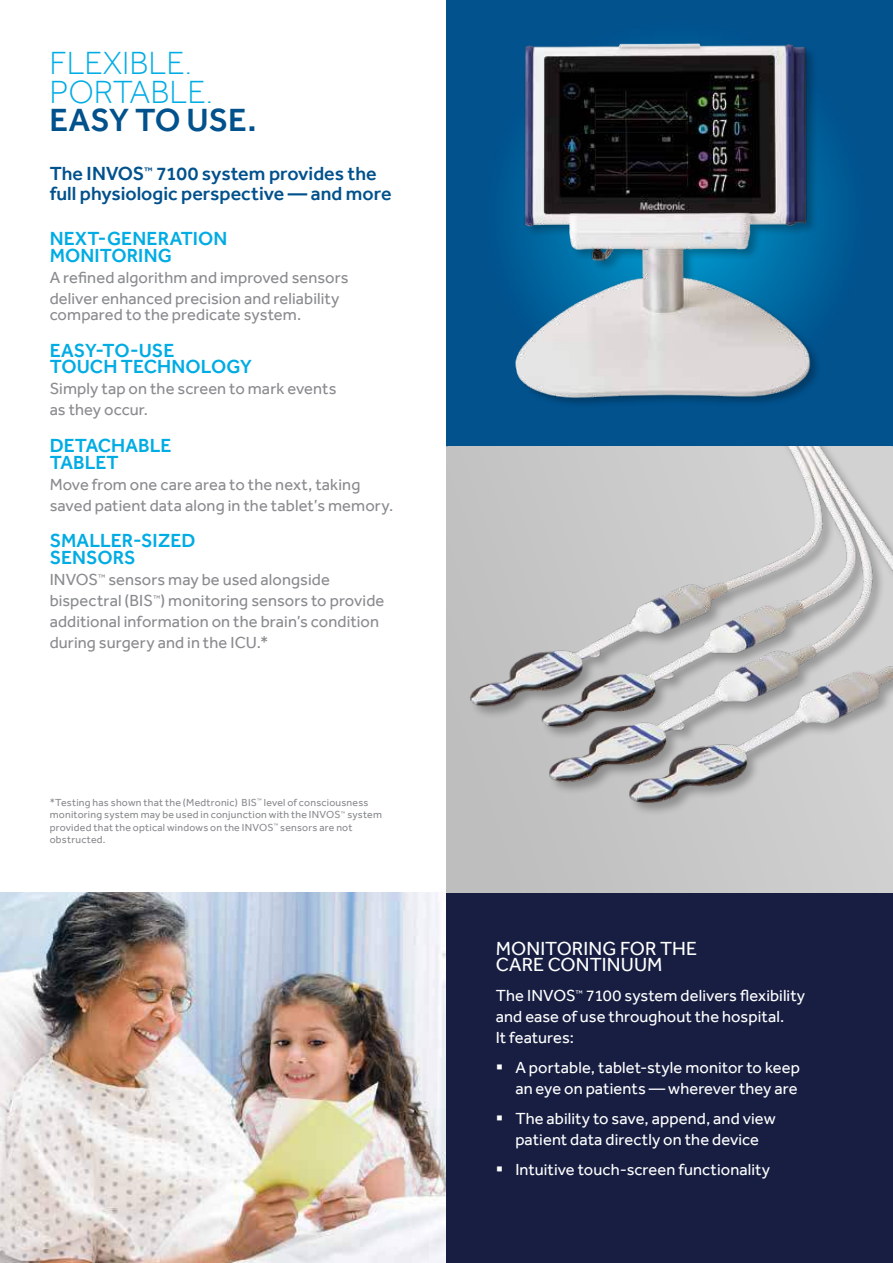
<style>
.page{position:relative;width:893px;height:1263px;background:#fff}
.page>*{position:absolute;margin:0;border:0;box-sizing:border-box;transform-origin:0 0}
.t1{font:300 33px/28.5px "Effra";color:#00ace4}
.t2{font:500 33px "Effra";letter-spacing:-.005em;color:#01518d}
.t3{font:500 19.5px/16.5px "Effra";color:#00ace4}
.t4{font:500 19.5px/19.5px "Effra";color:#01518d}
.t5{font:19.5px/16.5px "Effra";letter-spacing:.005em;color:#fff}
.t6{font:16.5px/21px "Effra";letter-spacing:.005em;color:#898b8e}
.t7{font:16.5px/21px "Effra";letter-spacing:.005em;color:#fff}
.t8{font:10.5px/12.6px "Effra";letter-spacing:.025em;color:#898b8e}
</style>
<div class="page">
<img style="left:1px;top:892px;width:445px;height:371px">
<img style="left:446px;top:0;width:447px;height:893px">
<img style="left:446px;top:446px;width:447px;height:393px">
<div style="left:446px;top:893px;width:447px;height:370px;background:#171e42"></div>
<img style="left:0;top:892px;width:1px;height:371px">
<img style="left:494px;top:33px;width:360px;height:384px">
<h1 class="t1" style="left:50px;top:51px;width:165px">FLEXIBLE.<br>PORTABLE.</h1>
<h1 class="t2" style="left:50px;top:107px;width:209px">EASY TO USE.</h1>
<p class="t4" style="left:50px;top:165px;width:343px">The INVOS<sup>™</sup> 7100 system provides the full physiologic perspective — and more</p>
<p class="t3" style="left:50px;top:230px;width:179px">NEXT-GENERATION<br>MONITORING</p>
<p class="t6" style="left:50px;top:266px;width:300px">A re昀椀ned algorithm and improved sensors deliver enhanced precision and reliability</p>
<p class="t6" style="left:50px;top:305px;width:253px">compared to the predicate system.</p>
<p class="t3" style="left:50px;top:342px;width:204px">EASY-TO-USE<br>TOUCH TECHNOLOGY</p>
<p class="t6" style="left:50px;top:379px;width:289px">Simply tap on the screen to mark events as they occur.</p>
<p class="t3" style="left:50px;top:439px;width:123px">DETACHABLE<br>TABLET</p>
<p class="t6" style="left:50px;top:475px;width:345px">Move from one care area to the next, taking saved patient data along in the tablet’s memory.</p>
<p class="t3" style="left:50px;top:532px;width:148px">SMALLER-SIZED<br>SENSORS</p>
<p class="t6" style="left:50px;top:570px;width:336px">INVOS<sup>™</sup> sensors may be used alongside bispectral (BIS<sup>™</sup>) monitoring sensors to provide additional information on the brain’s condition during surgery and in the ICU.*</p>
<p class="t8" style="left:50px;top:796px;width:334px">*Testing has shown that the (Medtronic) BIS<sup>™</sup> level of consciousness monitoring system may be used in conjunction with the INVOS<sup>™</sup> system provided that the optical windows on the INVOS<sup>™</sup> sensors are not obstructed.</p>
<p class="t5" style="left:496px;top:941px;width:203px">MONITORING FOR THE<br>CARE CONTINUUM</p>
<p class="t7" style="left:496px;top:986px;width:311px">The INVOS<sup>™</sup> 7100 system delivers 昀氀exibility and ease of use throughout the hospital.<br>It features:</p>
<p class="t7" style="left:496px;top:1058px;width:306px;text-align:right">▪ A portable, tablet-style monitor to keep an eye on patients — wherever they are</p>
<p class="t7" style="left:496px;top:1109px;width:281px;text-align:center">▪ The ability to save, append, and view patient data directly on the device</p>
<p class="t7" style="left:496px;top:1160px;width:276px">▪ Intuitive touch-screen functionality</p>
</div>
